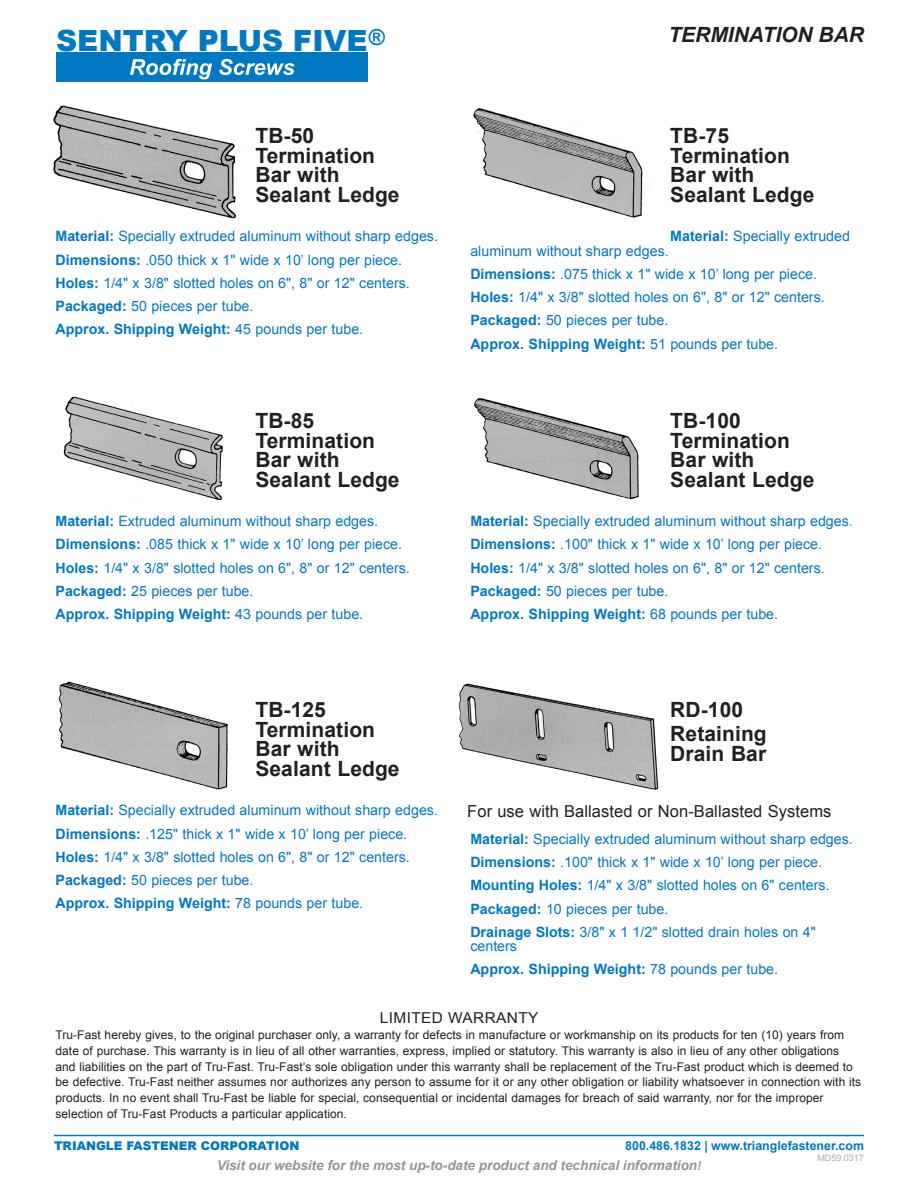
<style>
.page{position:relative;width:918px;height:1188px;background:#fff}
.page>*{position:absolute;margin:0;border:0;box-sizing:border-box;transform-origin:0 0}
.t1{font:900 29.25px "Arial";color:#0079c2}
.TriangleTitles{font:700 21px/19.5px "Arial";letter-spacing:.005em;color:#231f20}
.t2{font:italic 700 21px "Arial";color:#231f20}
.TriangleTitles-2{font:700 21px "Arial";color:#231f20}
.Triangel_Body_Text{font:16.5px "Arial";letter-spacing:.005em;color:#231f20}
.Chart_Titles{font:15px "Arial";letter-spacing:.025em;color:#231f20}
.Bullet_Points{font:14.25px/14.2px "Arial";color:#0079c2}
.Bullet_Points-2{font:700 14.25px "Arial";color:#0079c2}
.t3{font:italic 700 13.5px "Arial";color:#939598}
.t4{font:700 12.3px "Arial";color:#0079c2}
.Triangel_Body_Text-2{font:12px/15.8px "Arial";letter-spacing:.005em;color:#231f20}
.t5{font:900 12px "Arial";color:#0079c2}
.t6{font:9px "Arial";color:#acadb1}
.s1{font-weight:700}
.s2{font-weight:400}
.s3{font-style:inherit}
.s4{font-size:12px}
</style>
<div class="page">
<hr style="left:54px;top:1135px;width:810px;height:1px;background:#0079c2">
<img style="left:53px;top:105px;width:183px;height:114px">
<img style="left:473px;top:102px;width:174px;height:116px">
<img style="left:63px;top:396px;width:160px;height:105px">
<img style="left:474px;top:398px;width:165px;height:102px">
<img style="left:58px;top:681px;width:170px;height:109px">
<img style="left:458px;top:683px;width:201px;height:107px">
<div style="left:56px;top:52px;width:312px;height:29px;background:#0079c2"></div>
<svg style="left:130px;top:59px;width:165px;height:20px"></svg>
<p class="t1" style="left:56px;top:19px;width:330px">SENTRY PLUS FIVE<sup>®</sup></p>
<p class="t2" style="left:668px;top:21px;width:197px">TERMINATION BAR</p>
<p class="TriangleTitles" style="left:255px;top:127px;width:146px">TB-50<br>Termination<br>Bar with<br>Sealant Ledge</p>
<p class="Bullet_Points" style="left:56px;top:229px;width:384px"><span class="s1">Material:</span> Specially extruded aluminum without sharp edges.</p>
<p class="Bullet_Points" style="left:56px;top:253px;width:348px"><span class="s1">Dimensions:</span> .050 thick x 1" wide x 10’ long per piece.</p>
<p class="Bullet_Points" style="left:56px;top:276px;width:356px"><span class="s1">Holes:</span> 1/4" x 3/8" slotted holes on 6", 8" or 12" centers.</p>
<p class="Bullet_Points" style="left:56px;top:299px;width:200px"><span class="s1">Packaged:</span> 50 pieces per tube.</p>
<p class="Bullet_Points-2" style="left:56px;top:320px;width:309px">Approx. Shipping Weight: <span class="s2">45 pounds per tube.</span></p>
<p class="TriangleTitles" style="left:255px;top:412px;width:146px"><span class="s3">TB-85<br></span>Termination<br>Bar with<br>Sealant Ledge</p>
<p class="Bullet_Points" style="left:56px;top:514px;width:324px"><span class="s1">Material:</span> Extruded aluminum without sharp edges.</p>
<p class="Bullet_Points" style="left:56px;top:537px;width:348px"><span class="s1">Dimensions:</span> .085 thick x 1" wide x 10’ long per piece.</p>
<p class="Bullet_Points" style="left:56px;top:561px;width:356px"><span class="s1">Holes:</span> 1/4" x 3/8" slotted holes on 6", 8" or 12" centers.</p>
<p class="Bullet_Points" style="left:56px;top:584px;width:200px"><span class="s1">Packaged:</span> 25 pieces per tube.</p>
<p class="Bullet_Points-2" style="left:56px;top:605px;width:309px">Approx. Shipping Weight: <span class="s2">43 pounds per tube.</span></p>
<p class="TriangleTitles" style="left:670px;top:127px;width:146px"><span class="s3">TB-75<br></span>Termination<br>Bar with<br>Sealant Ledge</p>
<p class="Bullet_Points" style="left:670px;top:229px;width:181px"><span class="s1">Material:</span> Specially extruded</p>
<p class="Bullet_Points" style="left:470px;top:244px;width:200px">aluminum without sharp edges.</p>
<p class="Bullet_Points" style="left:470px;top:267px;width:348px"><span class="s1">Dimensions:</span> .075 thick x 1" wide x 10’ long per piece.</p>
<p class="Bullet_Points" style="left:470px;top:290px;width:356px"><span class="s1">Holes:</span> 1/4" x 3/8" slotted holes on 6", 8" or 12" centers.</p>
<p class="Bullet_Points" style="left:470px;top:313px;width:200px"><span class="s1">Packaged:</span> 50 pieces per tube.</p>
<p class="Bullet_Points-2" style="left:470px;top:334px;width:309px">Approx. Shipping Weight: <span class="s2">51 pounds per tube.</span></p>
<p class="TriangleTitles" style="left:670px;top:412px;width:146px"><span class="s3">TB-100<br></span>Termination<br>Bar with<br>Sealant Ledge</p>
<p class="Bullet_Points" style="left:470px;top:514px;width:384px"><span class="s1">Material:</span> Specially extruded aluminum without sharp edges.</p>
<p class="Bullet_Points" style="left:470px;top:537px;width:353px"><span class="s1">Dimensions:</span> .100" thick x 1" wide x 10’ long per piece.</p>
<p class="Bullet_Points" style="left:470px;top:561px;width:356px"><span class="s1">Holes:</span> 1/4" x 3/8" slotted holes on 6", 8" or 12" centers.</p>
<p class="Bullet_Points" style="left:470px;top:584px;width:200px"><span class="s1">Packaged:</span> 50 pieces per tube.</p>
<p class="Bullet_Points-2" style="left:470px;top:605px;width:309px">Approx. Shipping Weight: <span class="s2">68 pounds per tube.</span></p>
<p class="TriangleTitles" style="left:255px;top:701px;width:146px"><span class="s3">TB-125<br></span>Termination<br>Bar with<br>Sealant Ledge</p>
<p class="Bullet_Points" style="left:56px;top:803px;width:384px"><span class="s1">Material:</span> Specially extruded aluminum without sharp edges.</p>
<p class="Bullet_Points" style="left:56px;top:827px;width:353px"><span class="s1">Dimensions:</span> .125" thick x 1" wide x 10’ long per piece.</p>
<p class="Bullet_Points" style="left:56px;top:850px;width:356px"><span class="s1">Holes:</span> 1/4" x 3/8" slotted holes on 6", 8" or 12" centers.</p>
<p class="Bullet_Points" style="left:56px;top:873px;width:200px"><span class="s1">Packaged:</span> 50 pieces per tube.</p>
<p class="Bullet_Points-2" style="left:56px;top:894px;width:309px">Approx. Shipping Weight: <span class="s2">78 pounds per tube.</span></p>
<p class="TriangleTitles-2" style="left:670px;top:696px;width:74px">RD-100</p>
<p class="TriangleTitles" style="left:670px;top:725px;width:98px">Retaining<br>Drain Bar</p>
<p class="Triangel_Body_Text" style="left:467px;top:800px;width:366px">For use with Ballasted or Non-Ballasted Systems</p>
<p class="Bullet_Points" style="left:470px;top:832px;width:384px"><span class="s1">Material:</span> Specially extruded aluminum without sharp edges.</p>
<p class="Bullet_Points" style="left:470px;top:855px;width:353px"><span class="s1">Dimensions:</span> .100" thick x 1" wide x 10’ long per piece.</p>
<p class="Bullet_Points" style="left:470px;top:878px;width:361px"><span class="s1">Mounting Holes:</span> 1/4" x 3/8" slotted holes on 6" centers.</p>
<p class="Bullet_Points" style="left:470px;top:902px;width:200px"><span class="s1">Packaged:</span> 10 pieces per tube.</p>
<p class="Bullet_Points" style="left:470px;top:925px;width:347px"><span class="s1">Drainage Slots:</span> 3/8" x 1 1/2" slotted drain holes on 4" centers</p>
<p class="Bullet_Points-2" style="left:470px;top:960px;width:309px">Approx. Shipping Weight: <span class="s2">78 pounds per tube.</span></p>
<p class="Chart_Titles" style="left:380px;top:1008px;width:160px">LIMITED WARRANTY</p>
<p class="Triangel_Body_Text-2" style="left:56px;top:1027px;width:807px">Tru-Fast hereby gives, to the original purchaser only, a warranty for defects in manufacture or workmanship on its products for ten (10) years from date of purchase. This warranty is in lieu of all other warranties, express, implied or statutory. This warranty is also in lieu of any other obligations and liabilities on the part of Tru-Fast. Tru-Fast’s sole obligation under this warranty shall be replacement of the Tru-Fast product which is deemed to be defective. Tru-Fast neither assumes nor authorizes any person to assume for it or any other obligation or liability whatsoever in connection with its products. In no event shall Tru-Fast be liable for special, consequential or incidental damages for breach of said warranty, nor for the improper selection of Tru-Fast Products a particular application.</p>
<p class="t5" style="left:54px;top:1137px;width:247px">TRIANGLE FASTENER CORPORATION</p>
<p class="t4" style="left:625px;top:1137px;width:240px">800.486.1832 | www.trianglefastener.com</p>
<p class="t6" style="left:817px;top:1152px;width:48px">MD59.0317</p>
<p class="t3" style="left:217px;top:1156px;width:486px">Visit our website for the most up-to-date product and technical information<span class="s4">!</span></p>
</div>
